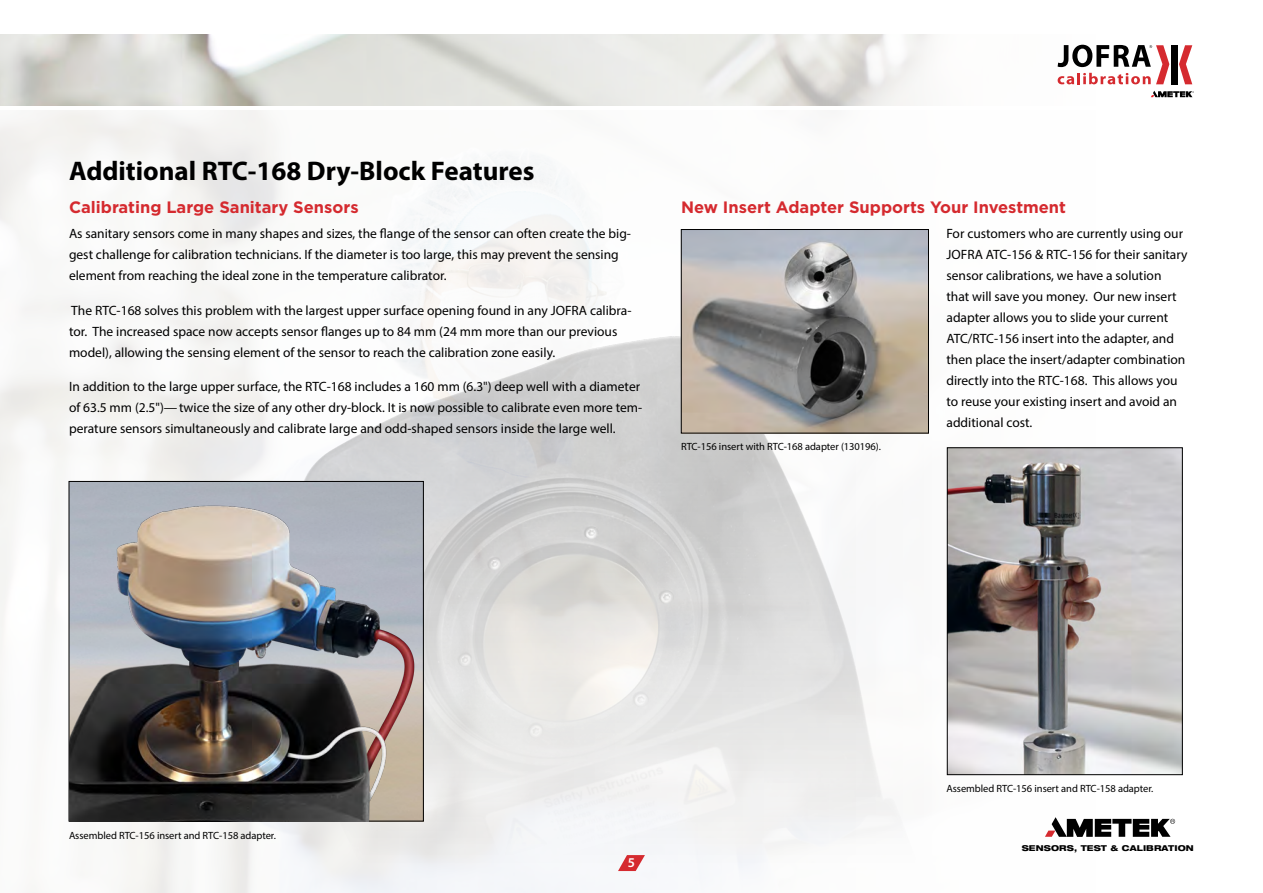
<style>
.page{position:relative;width:1263px;height:893px;background:#fff}
.page>*{position:absolute;margin:0;border:0;box-sizing:border-box;transform-origin:0 0}
.t1{font:700 27px "Myriad Pro";color:#000}
.t2{font:700 16.5px "Gotham";color:#d52a2f}
.t3{font:13.5px/21px "Myriad Pro";color:#000}
.t4{font:600 13.5px "Myriad Pro";color:#fff}
.t5{font:10.5px "Myriad Pro";letter-spacing:-.005em;color:#000}
.t6{font:800 expanded 8.1px "Helvetica Neue LT Pro";letter-spacing:.015em;color:#000}
</style>
<div class="page">
<img style="left:0;top:35px;width:1193px;height:71px">
<img style="left:290px;top:329px;width:639px;height:561px">
<div style="left:71px;top:483px;width:351px;height:16px;background:#abb2bb"></div>
<img style="left:683px;top:231px;width:244px;height:200px">
<div style="left:681px;top:229px;width:248px;height:204px;border:1px solid #000"></div>
<img style="left:949px;top:450px;width:231px;height:323px">
<div style="left:947px;top:448px;width:235px;height:327px;border:1px solid #000"></div>
<img style="left:69px;top:499px;width:353px;height:322px">
<svg style="left:1045px;top:817px;width:130px;height:20px"></svg>
<svg style="left:1151px;top:91px;width:43px;height:6px"></svg>
<div style="left:1171px;top:45px;width:7px;height:39px;background:#000"></div>
<svg style="left:1179px;top:45px;width:13px;height:39px"></svg>
<svg style="left:1057px;top:45px;width:112px;height:39px"></svg>
<svg style="left:618px;top:855px;width:27px;height:16px"></svg>
<h1 class="t1" style="left:69px;top:153px;width:467px">Additional RTC-168 Dry-Block Features</h1>
<p class="t2" style="left:69px;top:196px;width:291px">Calibrating Large Sanitary Sensors</p>
<p class="t3" style="left:69px;top:223px;width:564px">As sanitary sensors come in many shapes and sizes, the flange of the sensor can often create the big&shy;gest challenge for calibration technicians. If the diameter is too large, this may prevent the sensing element from reaching the ideal zone in the temperature calibrator.</p>
<p class="t3" style="left:69px;top:299px;width:564px">The RTC-168 solves this problem with the largest upper surface opening found in any JOFRA calibra&shy;tor. The increased space now accepts sensor flanges up to 84 mm (24 mm more than our previous model), allowing the sensing element of the sensor to reach the calibration zone easily.</p>
<p class="t3" style="left:69px;top:376px;width:575px">In addition to the large upper surface, the RTC-168 includes a 160 mm (6.3") deep well with a diameter of 63.5 mm (2.5")— twice the size of any other dry-block. It is now possible to calibrate even more tem&shy;perature sensors simultaneously and calibrate large and odd-shaped sensors inside the large well.</p>
<p class="t2" style="left:681px;top:196px;width:387px">New Insert Adapter Supports Your Investment</p>
<p class="t3" style="left:946px;top:223px;width:243px">For customers who are currently using our JOFRA ATC-156 &amp; RTC-156 for their sanitary sensor calibrations, we have a solution that will save you money. Our new insert adapter allows you to slide your current ATC/RTC-156 insert into the adapter, and then place the insert/adapter combination directly into the RTC-168. This allows you to reuse your existing insert and avoid an additional cost.</p>
<p class="t5" style="left:681px;top:440px;width:202px">RTC-156 insert with RTC-168 adapter (130196).</p>
<p class="t5" style="left:69px;top:829px;width:208px">Assembled RTC-156 insert and RTC-158 adapter.</p>
<p class="t4" style="left:628px;top:855px;width:9px">5</p>
<p class="t5" style="left:946px;top:782px;width:208px">Assembled RTC-156 insert and RTC-158 adapter.</p>
<p class="t6" style="left:1022px;top:843px;width:174px">SENSORS, TEST &amp; CALIBRATION</p>
</div>
